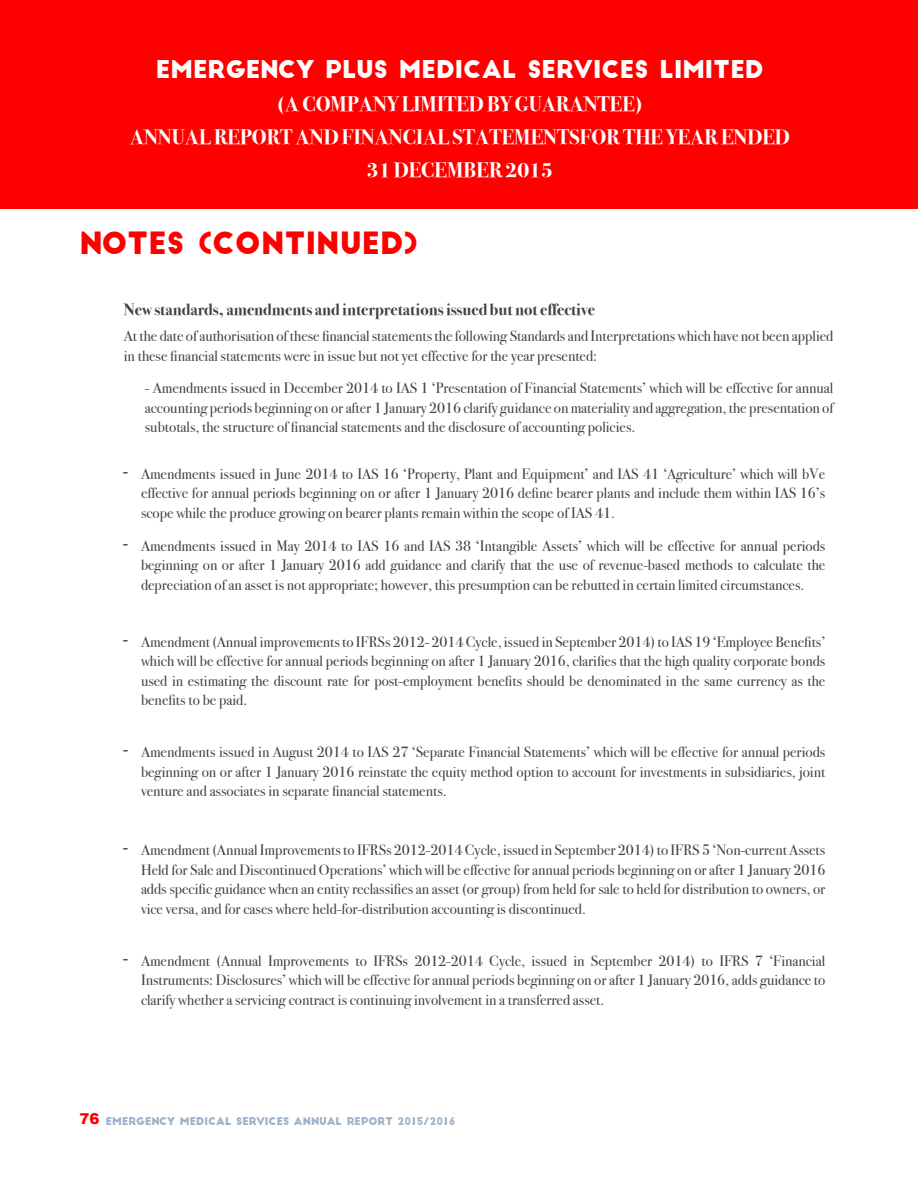
<style>
.page{position:relative;width:918px;height:1188px;background:#fff}
.page>*{position:absolute;margin:0;border:0;box-sizing:border-box;transform-origin:0 0}
.t1{font:30px "Big John";color:#f00}
.t2{font:24px "Big John";color:#fff}
.t3{font:700 21px/33px "Bodoni Svty Two ITCTT";color:#fff;text-align:center}
.t4{font:700 16.5px "Bodoni Svty Two ITCTT";color:#414042}
.t5{font:15px/19.5px "Bodoni Svty Two ITCTT";color:#414042;text-align:justify}
.t6{font:10.5px "Big John";color:#9ab3ca}
.s1{font-family:"Arial";font-size:16.5px}
.s2{font-family:"Arial";font-weight:900;font-size:15px;color:#f00}
</style>
<div class="page">
<div style="left:0;top:0;width:918px;height:209px;background:#f00"></div>
<h2 class="t2" style="left:156px;top:58px;width:609px">EMERGENCY PLUS MEDICAL SERVICES LIMITED</h2>
<h3 class="t3" style="left:130px;top:86px;width:662px">(A COMPANY LIMITED BY GUARANTEE)<br>ANNUAL REPORT AND FINANCIAL STATEMENTSFOR THE YEAR ENDED<br>31 DECEMBER 2015</h3>
<h1 class="t1" style="left:80px;top:229px;width:340px">NOTES (CONTINUED)</h1>
<p class="t4" style="left:124px;top:296px;width:473px">New standards, amendments and interpretations issued but not effective</p>
<p class="t5" style="left:124px;top:325px;width:711px">At the date of authorisation of these financial statements the following Standards and Interpretations which have not been applied in these financial statements were in issue but not yet effective for the year presented:</p>
<p class="t5" style="left:145px;top:377px;width:690px">- Amendments issued in December 2014 to IAS 1 ‘Presentation of Financial Statements’ which will be effective for annual accounting periods beginning on or after 1 January 2016 clarify guidance on materiality and aggregation, the presentation of subtotals, the structure of financial statements and the disclosure of accounting policies.</p>
<p class="t5" style="left:141px;top:462px;width:686px;text-indent:-18px"><span class="s1">-</span> Amendments issued in June 2014 to IAS 16 ‘Property, Plant and Equipment’ and IAS 41 ‘Agriculture’ which will bVe effective for annual periods beginning on or after 1 January 2016 define bearer plants and include them within IAS 16’s scope while the produce growing on bearer plants remain within the scope of IAS 41.</p>
<p class="t5" style="left:141px;top:534px;width:686px;text-indent:-18px"><span class="s1">-</span> Amendments issued in May 2014 to IAS 16 and IAS 38 ‘Intangible Assets’ which will be effective for annual periods beginning on or after 1 January 2016 add guidance and clarify that the use of revenue-based methods to calculate the depreciation of an asset is not appropriate; however, this presumption can be rebutted in certain limited circumstances.</p>
<p class="t5" style="left:141px;top:630px;width:686px;text-indent:-18px"><span class="s1">-</span> Amendment (Annual improvements to IFRSs 2012- 2014 Cycle, issued in September 2014) to IAS 19 ‘Employee Benefits’ which will be effective for annual periods beginning on after 1 January 2016, clarifies that the high quality corporate bonds used in estimating the discount rate for post-employment benefits should be denominated in the same currency as the benefits to be paid.</p>
<p class="t5" style="left:141px;top:741px;width:686px;text-indent:-18px"><span class="s1">-</span> Amendments issued in August 2014 to IAS 27 ‘Separate Financial Statements’ which will be effective for annual periods beginning on or after 1 January 2016 reinstate the equity method option to account for investments in subsidiaries, joint venture and associates in separate financial statements.</p>
<p class="t5" style="left:141px;top:839px;width:686px;text-indent:-18px"><span class="s1">-</span> Amendment (Annual Improvements to IFRSs 2012-2014 Cycle, issued in September 2014) to IFRS 5 ‘Non-current Assets Held for Sale and Discontinued Operations’ which will be effective for annual periods beginning on or after 1 January 2016 adds specific guidance when an entity reclassifies an asset (or group) from held for sale to held for distribution to owners, or vice versa, and for cases where held-for-distribution accounting is discontinued.</p>
<p class="t5" style="left:141px;top:949px;width:686px;text-indent:-18px"><span class="s1">-</span> Amendment (Annual Improvements to IFRSs 2012-2014 Cycle, issued in September 2014) to IFRS 7 ‘Financial Instruments: Disclosures’ which will be effective for annual periods beginning on or after 1 January 2016, adds guidance to clarify whether a servicing contract is continuing involvement in a transferred asset.</p>
<p class="t6" style="left:80px;top:1117px;width:378px"><span class="s2">76</span> EMERGENCY MEDICAL SERVICES ANNUAL REPORT 2015/2016</p>
</div>
